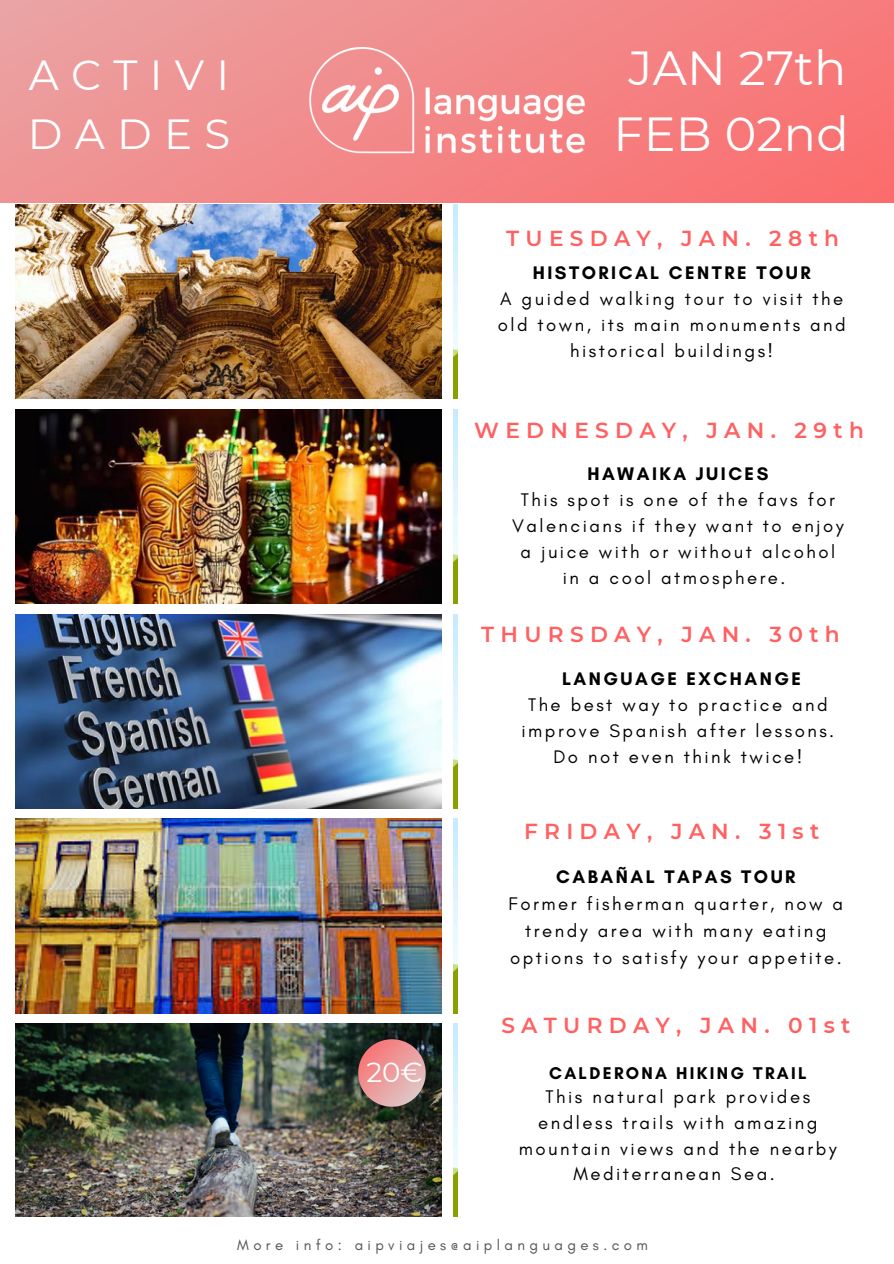
<style>
.page{position:relative;width:894px;height:1264px;background:#fff}
.page>*{position:absolute;margin:0;border:0;box-sizing:border-box;transform-origin:0 0}
.t1{font:47.7px/66.4px "Montserrat";letter-spacing:.005em;color:#fff;text-align:center}
.t2{font:42px/58.5px "Montserrat";letter-spacing:.29em;color:#fff}
.t3{font:27.6px "Montserrat";color:#fff}
.t4{font:600 21.75px "Montserrat";letter-spacing:.29em;color:#ff6162}
.t5{font:18.6px/26px "Glacial Indifference";letter-spacing:.135em;color:#000;text-align:center}
.t6{font:700 18.6px "Glacial Indifference";letter-spacing:.135em;color:#000}
.t7{font:700 17.4px "Glacial Indifference";letter-spacing:.135em;color:#000}
.t8{font:15px "Glacial Indifference";letter-spacing:.29em;color:#545454}
</style>
<div class="page">
<img style="left:15px;top:205px;width:427px;height:193px">
<img style="left:15px;top:410px;width:427px;height:193px">
<img style="left:15px;top:614px;width:427px;height:194px">
<img style="left:15px;top:818px;width:427px;height:194px">
<img style="left:15px;top:1023px;width:427px;height:193px">
<div style="left:0;top:0;width:893px;height:203px;background:linear-gradient(to right,#ec9d9d,#f97374)"></div>
<img style="left:307px;top:48px;width:280px;height:114px">
<svg style="left:358px;top:1039px;width:67px;height:67px;background:#c38786"></svg>
<h2 class="t2" style="left:28px;top:45px;width:204px">ACTIVI<br>DADES</h2>
<h1 class="t1" style="left:613px;top:33px;width:237px">JAN 27th<br>FEB 02nd</h1>
<p class="t4" style="left:506px;top:223px;width:334px">TUESDAY, JAN. 28th</p>
<p class="t6" style="left:532px;top:261px;width:279px">HISTORICAL CENTRE TOUR</p>
<p class="t5" style="left:497px;top:286px;width:349px">A guided walking tour to visit the old town, its main monuments and historical buildings!</p>
<p class="t4" style="left:474px;top:414px;width:391px">WEDNESDAY, JAN. 29th</p>
<p class="t6" style="left:587px;top:462px;width:182px">HAWAIKA JUICES</p>
<p class="t5" style="left:512px;top:487px;width:333px">This spot is one of the favs for<br>Valencians if they want to enjoy a juice with or without alcohol in a cool atmosphere.</p>
<p class="t4" style="left:481px;top:619px;width:360px">THURSDAY, JAN. 30th</p>
<p class="t6" style="left:562px;top:667px;width:240px">LANGUAGE EXCHANGE</p>
<p class="t5" style="left:521px;top:692px;width:314px">The best way to practice and improve Spanish after lessons.<br>Do not even think twice!</p>
<p class="t4" style="left:524px;top:816px;width:296px">FRIDAY, JAN. 31st</p>
<p class="t6" style="left:556px;top:865px;width:241px">CABAÑAL TAPAS TOUR</p>
<p class="t5" style="left:508px;top:890px;width:336px;line-height:27px">Former fisherman quarter, now a trendy area with many eating options to satisfy your appetite.</p>
<h3 class="t3" style="left:366px;top:1052px;width:58px">20€</h3>
<p class="t4" style="left:501px;top:1009px;width:350px">SATURDAY, JAN. 01st</p>
<p class="t7" style="left:549px;top:1062px;width:259px">CALDERONA HIKING TRAIL</p>
<p class="t5" style="left:518px;top:1083px;width:319px">This natural park provides endless trails with amazing mountain views and the nearby<br>Mediterranean Sea.</p>
<p class="t8" style="left:237px;top:1236px;width:412px">More info: aipviajes@aiplanguages.com</p>
</div>
